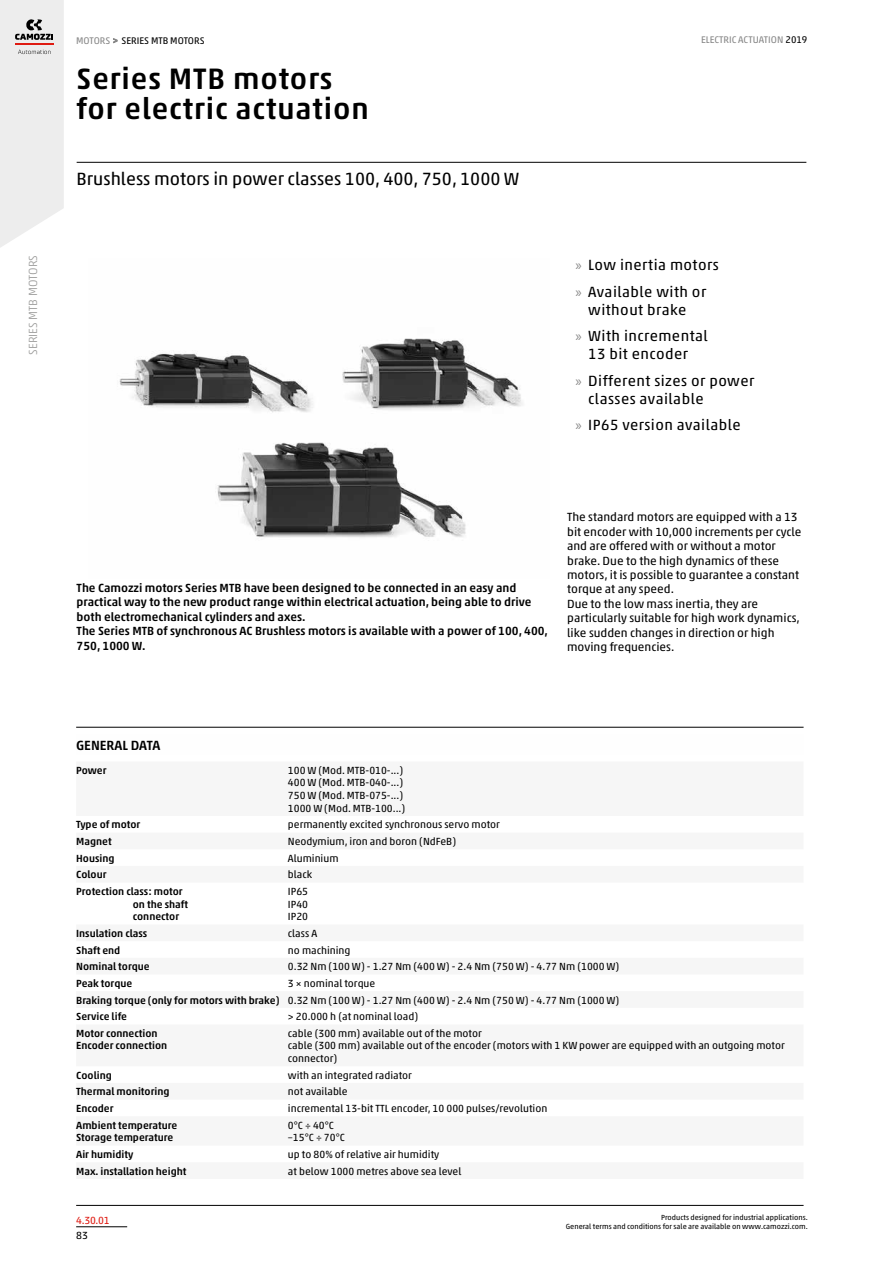
<style>
.page{position:relative;width:893px;height:1263px;background:#fff}
.page>*{position:absolute;margin:0;border:0;box-sizing:border-box;transform-origin:0 0}
.t1{font:500 30px/30px "Akko W1 G";letter-spacing:.03em;color:#000}
.t2{font:18px "Akko W1 G";color:#000}
.t3{font:15px/26.5px "Akko W1 G";letter-spacing:.03em;color:#000}
.t4{font:500 13.5px "Akko W1 G";color:#000}
.t5{font:12px/14.4px "Akko W1 G";color:#000}
.t6{font:500 12px/14.4px "Akko W1 G";color:#000}
.t7{font:300 12px "Akko W1 G";color:#9d9d9c}
.t8{font:10.5px/12.6px "Akko W1 G";color:#000}
.t9{font:500 10.5px/12.6px "Akko W1 G";color:#000}
.t10{font:10.5px "Akko W1 G";color:#df1b12}
.t11{font:9.75px "Akko W1 G";color:#000}
.t12{font:9.75px "Akko W1 G";color:#878787}
.t13{font:7.5px/9px "Akko W1 G";color:#000;text-align:right}
.s1{color:#878787}
.s2{font-size:9px;color:#878787}
.s3{color:#000}
.s4{font-family:"Myriad Pro";color:#878787}
.s5{font-weight:500}
</style>
<div class="page">
<hr style="left:76px;top:1226px;width:51px;height:1px;background:#000">
<svg style="left:113px;top:38px;width:5px;height:5px"></svg>
<svg style="left:0;top:0;width:64px;height:248px;background:#eae9e9"></svg>
<hr style="left:77px;top:162px;width:729px;height:1px;background:#000">
<hr style="left:76px;top:1205px;width:728px;height:1px;background:#000">
<hr style="left:76px;top:727px;width:728px;height:1px;background:#000">
<img style="left:119px;top:338px;width:404px;height:200px">
<p class="t7" style="left:24px;top:355px;width:101px;rotate:-90deg">SERIES MTB MOTORS</p>
<p class="t11" style="left:76px;top:33px;width:130px"><span class="s1">MOTORS</span> <span class="s2">&gt;</span> SERIES MTB MOTORS</p>
<p class="t12" style="left:701px;top:33px;width:108px">ELECTRIC ACTUATION <span class="s3">2019</span></p>
<h1 class="t1" style="left:77px;top:62px;width:294px">Series MTB motors for electric actuation</h1>
<h2 class="t2" style="left:77px;top:166px;width:444px">Brushless motors in power classes 100, 400, 750, 1000 W</h2>
<h3 class="t3" style="left:575px;top:251px;width:145px"><span class="s4">»</span> Low inertia motors <span class="s4">»</span> Available with or</h3>
<h3 class="t3" style="left:575px;top:295px;width:134px;text-align:center">without brake<br><span class="s4">»</span> With incremental</h3>
<h3 class="t3" style="left:575px;top:340px;width:180px;text-indent:13px">13 bit encoder<br><span class="s4">»</span> Different sizes or power</h3>
<h3 class="t3" style="left:575px;top:384px;width:167px;text-indent:13px">classes available<br><span class="s4">»</span> IP65 version available</h3>
<p class="t6" style="left:77px;top:580px;width:473px">The Camozzi motors Series MTB have been designed to be connected in an easy and practical way to the new product range within electrical actuation, being able to drive both electromechanical cylinders and axes.<br>The Series MTB of synchronous AC Brushless motors is available with a power of 100, 400, 750, 1000 W.</p>
<p class="t5" style="left:567px;top:509px;width:236px">The standard motors are equipped with a 13 bit encoder with 10,000 increments per cycle and are offered with or without a motor brake. Due to the high dynamics of these motors, it is possible to guarantee a constant torque at any speed.<br>Due to the low mass inertia, they are particularly suitable for high work dynamics, like sudden changes in direction or high moving frequencies.</p>
<p class="t4" style="left:76px;top:735px;width:86px">GENERAL DATA</p>
<p class="t9" style="left:76px;top:763px;width:32px">Power</p>
<p class="t8" style="left:288px;top:763px;width:119px">100 W (Mod. MTB-010-...)<br>400 W (Mod. MTB-040-...)<br>750 W (Mod. MTB-075-...)<br>1000 W (Mod. MTB-100...)</p>
<p class="t9" style="left:76px;top:818px;width:66px">Type of motor</p>
<p class="t8" style="left:288px;top:818px;width:213px">permanently excited synchronous servo motor</p>
<p class="t9" style="left:76px;top:834px;width:37px">Magnet</p>
<p class="t8" style="left:288px;top:834px;width:170px">Neodymium, iron and boron (NdFeB)</p>
<p class="t9" style="left:76px;top:851px;width:40px">Housing</p>
<p class="t8" style="left:288px;top:851px;width:52px">Aluminium</p>
<p class="t9" style="left:76px;top:868px;width:32px">Colour</p>
<p class="t8" style="left:288px;top:868px;width:26px">black</p>
<p class="t9" style="left:133px;top:884px;width:57px;text-indent:-57px">Protection class: motor on the shaft connector</p>
<p class="t8" style="left:288px;top:884px;width:22px;text-align:justify">IP65<br>IP40<br>IP20</p>
<p class="t9" style="left:76px;top:926px;width:73px">Insulation class</p>
<p class="t8" style="left:288px;top:926px;width:31px">class A</p>
<p class="t9" style="left:76px;top:943px;width:46px">Shaft end</p>
<p class="t8" style="left:288px;top:943px;width:64px">no machining</p>
<p class="t9" style="left:76px;top:959px;width:75px">Nominal torque</p>
<p class="t8" style="left:288px;top:959px;width:333px">0.32 Nm (100 W) - 1.27 Nm (400 W) - 2.4 Nm (750 W) - 4.77 Nm (1000 W)</p>
<p class="t9" style="left:76px;top:976px;width:58px">Peak torque</p>
<p class="t8" style="left:76px;top:974px;width:545px;line-height:16.6px;text-indent:212px">3 × nominal torque<br><span class="s5">Braking torque (only for motors with brake)</span> 0.32 Nm (100 W) - 1.27 Nm (400 W) - 2.4 Nm (750 W) - 4.77 Nm (1000 W)<br><span class="s5">Service life</span></p>
<p class="t8" style="left:288px;top:1009px;width:132px">&gt; 20.000 h (at nominal load)</p>
<p class="t9" style="left:76px;top:1026px;width:93px">Motor connection<br>Encoder connection</p>
<p class="t8" style="left:288px;top:1026px;width:498px">cable (300 mm) available out of the motor<br>cable (300 mm) available out of the encoder (motors with 1 KW power are equipped with an outgoing motor connector)</p>
<p class="t9" style="left:76px;top:1068px;width:37px">Cooling</p>
<p class="t8" style="left:288px;top:1068px;width:126px">with an integrated radiator</p>
<p class="t9" style="left:76px;top:1085px;width:95px">Thermal monitoring</p>
<p class="t8" style="left:288px;top:1085px;width:61px">not available</p>
<p class="t9" style="left:76px;top:1101px;width:39px">Encoder</p>
<p class="t8" style="left:288px;top:1101px;width:261px">incremental 13-bit TTL encoder, 10 000 pulses/revolution</p>
<p class="t9" style="left:76px;top:1118px;width:103px">Ambient temperature<br>Storage temperature</p>
<p class="t8" style="left:288px;top:1118px;width:58px">0°C ÷ 40°C –15°C ÷ 70°C</p>
<p class="t9" style="left:76px;top:1147px;width:59px">Air humidity</p>
<p class="t8" style="left:288px;top:1147px;width:153px">up to 80% of relative air humidity</p>
<p class="t9" style="left:76px;top:1164px;width:112px">Max. installation height</p>
<p class="t8" style="left:288px;top:1164px;width:175px">at below 1000 metres above sea level</p>
<p class="t10" style="left:76px;top:1212px;width:35px">4.30.01</p>
<p class="t8" style="left:76px;top:1228px;width:13px">83</p>
<p class="t13" style="left:566px;top:1212px;width:243px">Products designed for industrial applications.<br>General terms and conditions for sale are available on www.camozzi.com.</p>
</div>
